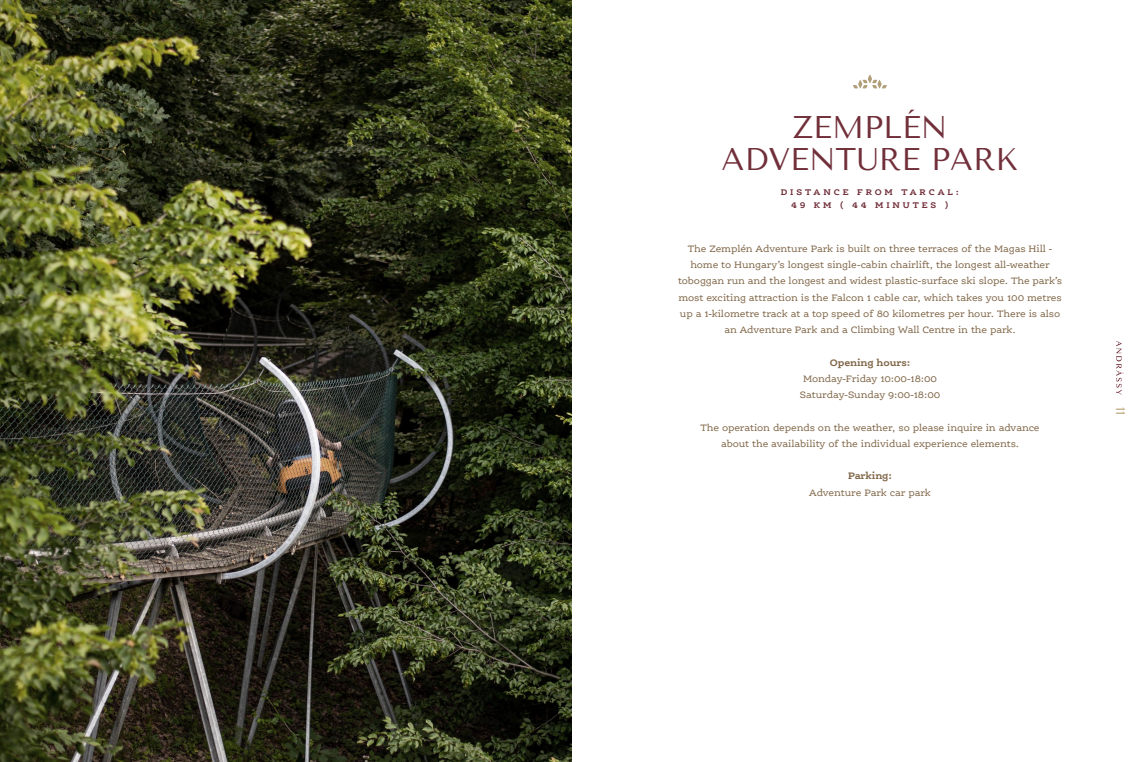
<style>
.page{position:relative;width:1141px;height:762px;background:#fff}
.page>*{position:absolute;margin:0;border:0;box-sizing:border-box;transform-origin:0 0}
.t1{font:31.25px/32.5px "Tenor Sans";color:#712f3a;text-align:center}
.t2{font:12.5px "Tenor Sans";color:#b69d6b}
.t3{font:10px/16.2px "Ernestine Pro";letter-spacing:-.01em;color:#7f6546;text-align:center}
.t4{font:700 10px "Ernestine Pro";letter-spacing:-.01em;color:#7f6546}
.t5{font:700 8.75px/12.5px "Ernestine Pro";letter-spacing:.33em;color:#712f3a;text-align:center}
</style>
<div class="page">
<img style="left:0;top:0;width:571px;height:762px">
<svg style="left:853px;top:74px;width:34px;height:14px"></svg>
<svg style="left:1116px;top:341px;width:7px;height:54px"></svg>
<h1 class="t1" style="left:722px;top:111px;width:298px">ZEMPLÉN<br>ADVENTURE PARK</h1>
<p class="t5" style="left:781px;top:186px;width:180px">DISTANCE FROM TARCAL:<br>49 KM ( 44 MINUTES )</p>
<p class="t3" style="left:678px;top:240px;width:386px">The Zemplén Adventure Park is built on three terraces of the Magas Hill - home to Hungary’s longest single-cabin chairlift, the longest all-weather toboggan run and the longest and widest plastic-surface ski slope. The park’s most exciting attraction is the Falcon 1 cable car, which takes you 100 metres up a 1-kilometre track at a top speed of 80 kilometres per hour. There is also an Adventure Park and a Climbing Wall Centre in the park.</p>
<p class="t4" style="left:830px;top:356px;width:82px">Opening hours:</p>
<p class="t3" style="left:800px;top:370px;width:142px">Monday-Friday 10:00-18:00<br>Saturday-Sunday 9:00-18:00</p>
<p class="t3" style="left:701px;top:419px;width:341px">The operation depends on the weather, so please inquire in advance about the availability of the individual experience elements.</p>
<p class="t4" style="left:848px;top:470px;width:46px">Parking:</p>
<p class="t3" style="left:809px;top:484px;width:123px">Adventure Park car park</p>
<p class="t2" style="left:1128px;top:407px;width:9px;rotate:90deg">11</p>
</div>
